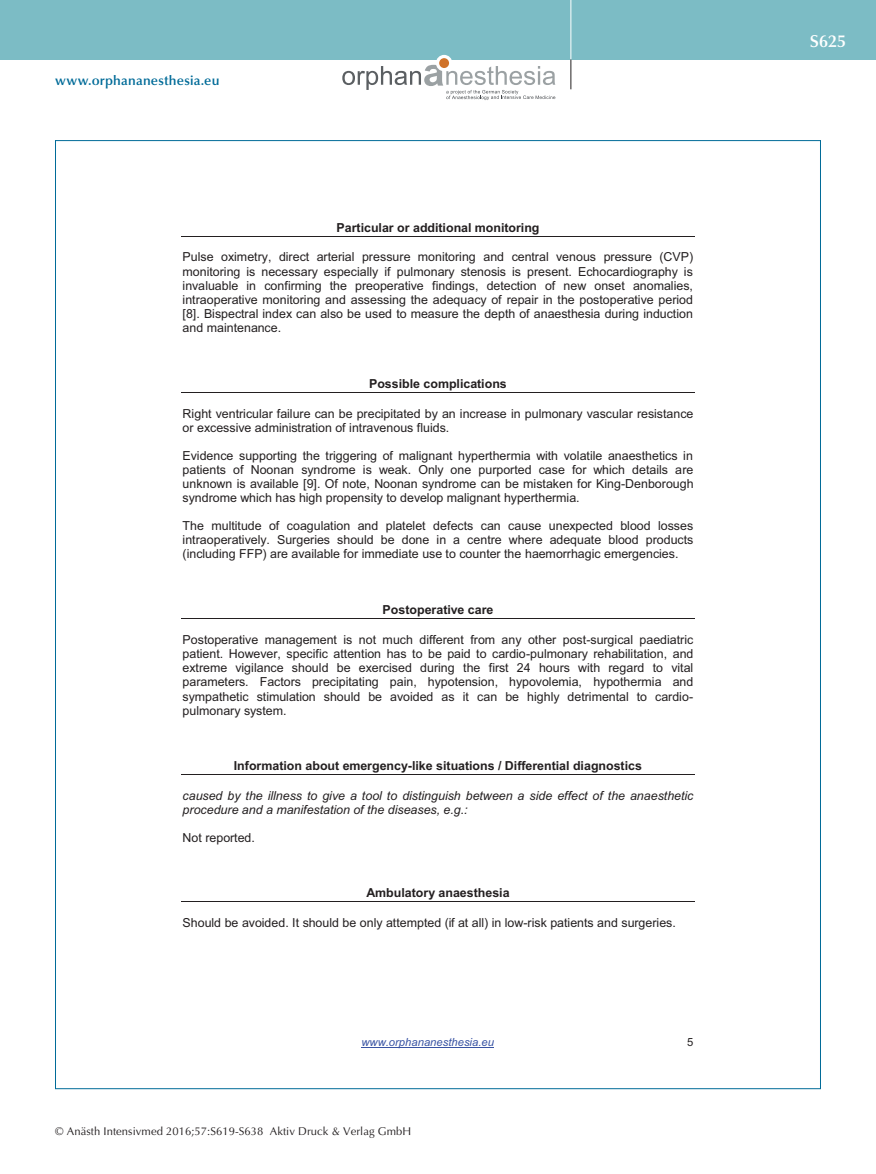
<style>
.page{position:relative;width:876px;height:1174px;background:#fff}
.page>*{position:absolute;margin:0;border:0;box-sizing:border-box;transform-origin:0 0}
.t1{font:600 17.25px "Optima";color:#fff}
.t2{font:600 13.5px "Optima";letter-spacing:.015em;color:#006b98}
.t3{font:12.45px/14.2px "Arial";color:#231f20;text-align:justify}
.t4{font:700 12.45px "Arial";color:#231f20}
.t5{font:italic 12.45px/14.2px "Arial";color:#231f20}
.t6{font:11.25px "Optima";letter-spacing:.005em;color:#231f20}
.t7{font:italic 11.25px "Arial";color:#3853a3}
.t8{font:11.25px "Arial";color:#231f20}
</style>
<div class="page">
<div style="left:0;top:0;width:876px;height:60px;background:#7cbcc5"></div>
<hr style="left:571px;top:0;width:1px;height:60px;background:#fff">
<svg style="left:571px;top:60px;width:1px;height:29px"></svg>
<svg style="left:436px;top:55px;width:16px;height:16px"></svg>
<div style="left:439px;top:58px;width:10px;height:10px;background:#d0732a;border-radius:50%"></div>
<svg style="left:342px;top:65px;width:213px;height:35px"></svg>
<hr style="left:361px;top:1047px;width:133px;height:1px;background:#3853a3">
<hr style="left:181px;top:236px;width:514px;height:1px;background:#231f20">
<hr style="left:181px;top:392px;width:514px;height:1px;background:#231f20">
<hr style="left:181px;top:618px;width:514px;height:1px;background:#231f20">
<hr style="left:181px;top:774px;width:514px;height:1px;background:#231f20">
<hr style="left:181px;top:901px;width:514px;height:1px;background:#231f20">
<p class="t2" style="left:55px;top:73px;width:166px">www.orphananesthesia.eu</p>
<p class="t4" style="left:336px;top:219px;width:205px">Particular or additional monitoring</p>
<p class="t3" style="left:183px;top:250px;width:512px">Pulse oximetry, direct arterial pressure monitoring and central venous pressure (CVP) monitoring is necessary especially if pulmonary stenosis is present. Echocardiography is invaluable in confirming the preoperative findings, detection of new onset anomalies, intraoperative monitoring and assessing the adequacy of repair in the postoperative period [8]. Bispectral index can also be used to measure the depth of anaesthesia during induction and maintenance.</p>
<p class="t4" style="left:369px;top:375px;width:139px">Possible complications</p>
<p class="t3" style="left:183px;top:406px;width:512px">Right ventricular failure can be precipitated by an increase in pulmonary vascular resistance or excessive administration of intravenous fluids.</p>
<p class="t3" style="left:183px;top:448px;width:512px">Evidence supporting the triggering of malignant hyperthermia with volatile anaesthetics in patients of Noonan syndrome is weak. Only one purported case for which details are unknown is available [9]. Of note, Noonan syndrome can be mistaken for King-Denborough syndrome which has high propensity to develop malignant hyperthermia.</p>
<p class="t3" style="left:183px;top:519px;width:512px">The multitude of coagulation and platelet defects can cause unexpected blood losses intraoperatively. Surgeries should be done in a centre where adequate blood products (including FFP) are available for immediate use to counter the haemorrhagic emergencies.</p>
<p class="t4" style="left:383px;top:601px;width:112px">Postoperative care</p>
<p class="t3" style="left:183px;top:632px;width:512px">Postoperative management is not much different from any other post-surgical paediatric patient. However, specific attention has to be paid to cardio-pulmonary rehabilitation, and extreme vigilance should be exercised during the first 24 hours with regard to vital parameters. Factors precipitating pain, hypotension, hypovolemia, hypothermia and sympathetic stimulation should be avoided as it can be highly detrimental to cardio&shy;pulmonary system.</p>
<p class="t4" style="left:234px;top:757px;width:410px">Information about emergency-like situations / Differential diagnostics</p>
<p class="t5" style="left:183px;top:788px;width:512px">caused by the illness to give a tool to distinguish between a side effect of the anaesthetic procedure and a manifestation of the diseases, e.g.:</p>
<p class="t3" style="left:183px;top:830px;width:74px">Not reported.</p>
<p class="t4" style="left:366px;top:884px;width:145px">Ambulatory anaesthesia</p>
<p class="t3" style="left:183px;top:915px;width:495px">Should be avoided. It should be only attempted (if at all) in low-risk patients and surgeries.</p>
<p class="t7" style="left:361px;top:1035px;width:134px">www.orphananesthesia.eu</p>
<p class="t8" style="left:687px;top:1035px;width:8px">5</p>
<p class="t6" style="left:55px;top:1125px;width:357px">© Anästh Intensivmed 2016;57:S619-S638 Aktiv Druck &amp; Verlag GmbH</p>
<h1 class="t1" style="left:810px;top:31px;width:38px">S625</h1>
</div>
